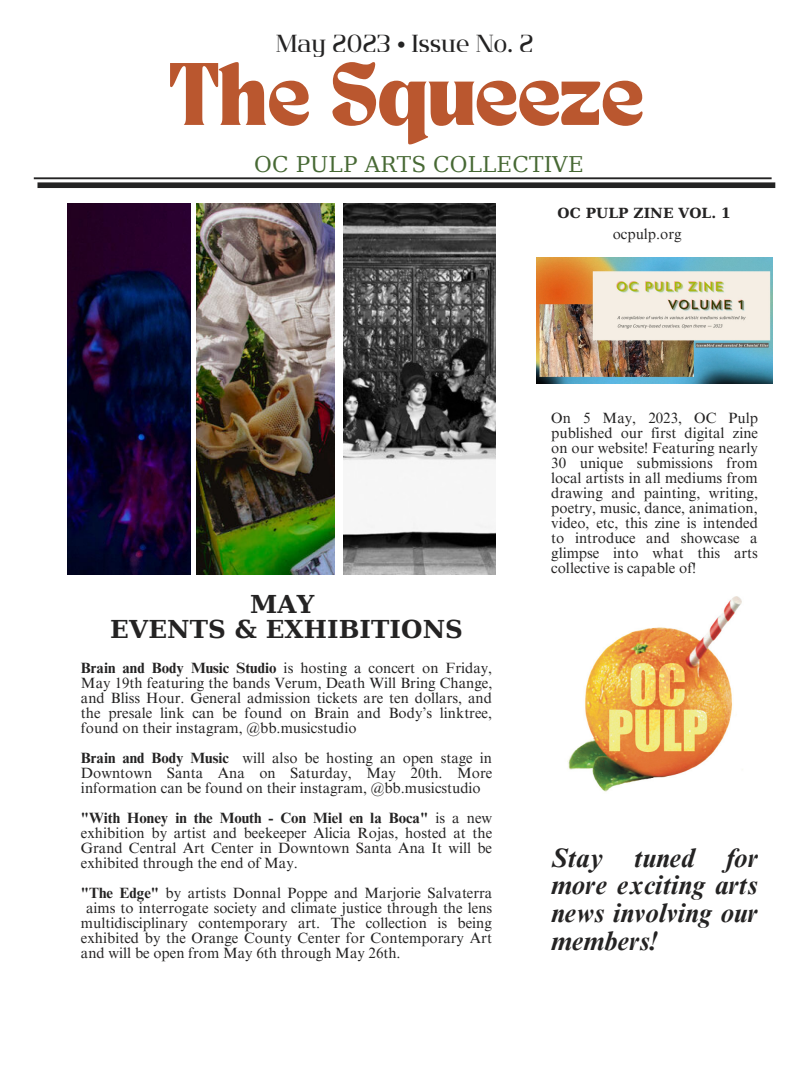
<style>
.page{position:relative;width:810px;height:1080px;background:#fff}
.page>*{position:absolute;margin:0;border:0;box-sizing:border-box;transform-origin:0 0}
.t1{font:61.94px "TAN NIMBUS";color:#ba572f}
.t2{font:italic 700 26.75px/27.6px "Times NRMT Pro";color:#242323;text-align:justify}
.t3{font:700 24.62px "DejaVu Serif";letter-spacing:.005em;color:#242323}
.t4{font:24.62px "Flatory Serif 400";color:#242323}
.t5{font:21.62px "DejaVu Serif";letter-spacing:.005em;color:#476934}
.t6{font:14.88px/15px "Times NRMT Pro";color:#242323;text-align:justify}
.t7{font:700 13.88px "DejaVu Serif";letter-spacing:.005em;color:#242323}
.s1{font-weight:700}
</style>
<div class="page">
<div style="left:38px;top:182px;width:737px;height:6px;background:#242323"></div>
<hr style="left:34px;top:177px;width:738px;height:2px;background:#242323">
<img style="left:567px;top:596px;width:175px;height:196px">
<img style="left:68px;top:204px;width:122px;height:370px">
<img style="left:343px;top:204px;width:152px;height:370px">
<img style="left:196px;top:204px;width:139px;height:370px">
<img style="left:537px;top:258px;width:235px;height:125px">
<p class="t4" style="left:276px;top:29px;width:259px">May 2023 • Issue No. 2</p>
<p class="t1" style="left:169px;top:59px;width:476px">The Squeeze</p>
<p class="t5" style="left:254px;top:152px;width:331px">OC PULP ARTS COLLECTIVE</p>
<p class="t7" style="left:558px;top:205px;width:175px">OC PULP ZINE VOL. 1</p>
<p class="t6" style="left:613px;top:228px;width:70px">ocpulp.org</p>
<p class="t3" style="left:250px;top:590px;width:66px">MAY</p>
<p class="t3" style="left:110px;top:615px;width:354px">EVENTS &amp; EXHIBITIONS</p>
<p class="t6" style="left:81px;top:662px;width:413px"><span class="s1">Brain and Body Music Studio</span> is hosting a concert on Friday, May 19th featuring the bands Verum, Death Will Bring Change, and Bliss Hour. General admission tickets are ten dollars, and the presale link can be found on Brain and Body’s linktree, found on their instagram, @bb.musicstudio</p>
<p class="t6" style="left:81px;top:752px;width:413px"><span class="s1">Brain and Body Music</span> will also be hosting an open stage in Downtown Santa Ana on Saturday, May 20th. More information can be found on their instagram, @bb.musicstudio</p>
<p class="t6" style="left:81px;top:812px;width:413px"><span class="s1">"With Honey in the Mouth - Con Miel en la Boca"</span> is a new exhibition by artist and beekeeper Alicia Rojas, hosted at the Grand Central Art Center in Downtown Santa Ana It will be exhibited through the end of May.</p>
<p class="t6" style="left:81px;top:887px;width:413px"><span class="s1">"The Edge"</span> by artists Donnal Poppe and Marjorie Salvaterra</p>
<p class="t6" style="left:86px;top:902px;width:408px">aims to interrogate society and climate justice through the lens</p>
<p class="t6" style="left:81px;top:917px;width:412px">multidisciplinary contemporary art. The collection is being</p>
<p class="t6" style="left:81px;top:932px;width:412px">exhibited by the Orange County Center for Contemporary Art</p>
<p class="t6" style="left:81px;top:947px;width:321px">and will be open from May 6th through May 26th.</p>
<p class="t6" style="left:551px;top:412px;width:208px">On 5 May, 2023, OC Pulp published our first digital zine on our website! Featuring nearly 30 unique submissions from local artists in all mediums from drawing and painting, writing, poetry, music, dance, animation, video, etc, this zine is intended to introduce and showcase a glimpse into what this arts collective is capable of!</p>
<p class="t2" style="left:551px;top:847px;width:208px">Stay tuned for more exciting arts news involving our members!</p>
</div>
